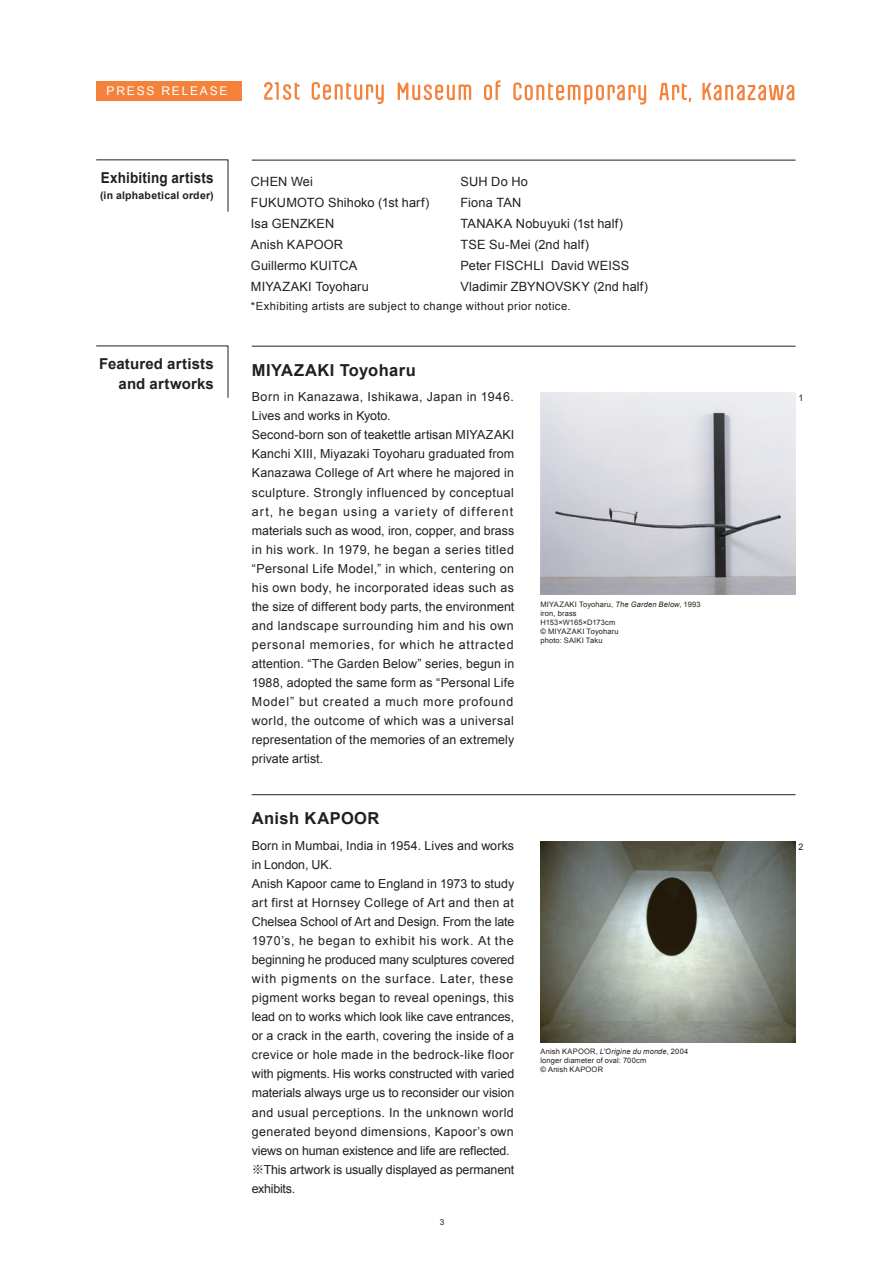
<style>
.page{position:relative;width:893px;height:1263px;background:#fff}
.page>*{position:absolute;margin:0;border:0;box-sizing:border-box;transform-origin:0 0}
.t1{font:700 16.5px "Arial";letter-spacing:.025em;color:#231f20}
.t2{font:700 15px/19.5px "Arial";letter-spacing:.01em;color:#231f20;text-align:right}
.t3{font:700 15px "Arial";letter-spacing:.01em;color:#231f20;scale:.9 1}
.t4{font:12.75px/21px "Arial";letter-spacing:.01em;color:#231f20}
.t5{font:12.45px/19px "Arial";letter-spacing:.015em;color:#231f20}
.t6{font:12px "Arial";letter-spacing:.15em;color:#fff}
.t7{font:11.25px "Arial";letter-spacing:.035em;color:#231f20}
.t8{font:700 10.5px "Arial";letter-spacing:.02em;color:#231f20}
.t9{font:9px "Arial";color:#231f20}
.t10{font:8.25px "Arial";color:#231f20}
.t11{font:7.5px/9px "Arial";letter-spacing:.02em;color:#231f20}
.s1{font-family:"Koz Go Pr 6 N"}
.s2{font-style:italic}
</style>
<div class="page">
<svg style="left:312px;top:82px;width:72px;height:22px"></svg>
<svg style="left:264px;top:82px;width:36px;height:18px"></svg>
<svg style="left:484px;top:80px;width:16px;height:20px"></svg>
<svg style="left:398px;top:83px;width:73px;height:17px"></svg>
<svg style="left:659px;top:83px;width:32px;height:19px"></svg>
<svg style="left:513px;top:82px;width:133px;height:23px"></svg>
<svg style="left:702px;top:83px;width:92px;height:17px"></svg>
<div style="left:96px;top:81px;width:146px;height:19px;background:#f4823b"></div>
<hr style="left:252px;top:160px;width:543px;height:1px;background:#231f20">
<svg style="left:96px;top:159px;width:132px;height:53px"></svg>
<hr style="left:252px;top:346px;width:543px;height:1px;background:#231f20">
<svg style="left:96px;top:346px;width:132px;height:52px"></svg>
<hr style="left:252px;top:794px;width:543px;height:1px;background:#231f20">
<img style="left:540px;top:392px;width:256px;height:203px">
<img style="left:540px;top:841px;width:256px;height:201px">
<p class="t6" style="left:107px;top:84px;width:122px">PRESS RELEASE</p>
<p class="t3" style="left:101px;top:168px;width:127px">Exhibiting artists</p>
<p class="t8" style="left:100px;top:188px;width:115px">(in alphabetical order)</p>
<p class="t4" style="left:251px;top:171px;width:180px">CHEN Wei<br>FUKUMOTO Shihoko (1st harf)<br>Isa GENZKEN<br>Anish KAPOOR<br>Guillermo KUITCA<br>MIYAZAKI Toyoharu</p>
<p class="t7" style="left:251px;top:299px;width:321px">*Exhibiting artists are subject to change without prior notice.</p>
<p class="t4" style="left:460px;top:171px;width:189px">SUH Do Ho<br>Fiona TAN<br>TANAKA Nobuyuki (1st half)<br>TSE Su-Mei (2nd half)<br>Peter FISCHLI David WEISS<br>Vladimir ZBYNOVSKY (2nd half)</p>
<p class="t2" style="left:99px;top:355px;width:116px">Featured artists and artworks</p>
<h1 class="t1" style="left:252px;top:359px;width:166px">MIYAZAKI Toyoharu</h1>
<p class="t5" style="left:252px;top:387px;width:264px">Born in Kanazawa, Ishikawa, Japan in 1946.<br>Lives and works in Kyoto.<br>Second-born son of teakettle artisan MIYAZAKI Kanchi XIII, Miyazaki Toyoharu graduated from Kanazawa College of Art where he majored in sculpture. Strongly influenced by conceptual art, he began using a variety of different materials such as wood, iron, copper, and brass in his work. In 1979, he began a series titled “Personal Life Model,” in which, centering on his own body, he incorporated ideas such as the size of different body parts, the environment and landscape surrounding him and his own personal memories, for which he attracted attention. “The Garden Below” series, begun in 1988, adopted the same form as “Personal Life Model” but created a much more profound world, the outcome of which was a universal representation of the memories of an extremely private artist.</p>
<h1 class="t1" style="left:252px;top:808px;width:129px">Anish KAPOOR</h1>
<p class="t5" style="left:252px;top:836px;width:264px">Born in Mumbai, India in 1954. Lives and works in London, UK.<br>Anish Kapoor came to England in 1973 to study art first at Hornsey College of Art and then at Chelsea School of Art and Design. From the late 1970’s, he began to exhibit his work. At the beginning he produced many sculptures covered with pigments on the surface. Later, these pigment works began to reveal openings, this lead on to works which look like cave entrances, or a crack in the earth, covering the inside of a crevice or hole made in the bedrock-like floor with pigments. His works constructed with varied materials always urge us to reconsider our vision and usual perceptions. In the unknown world generated beyond dimensions, Kapoor’s own views on human existence and life are reflected. <span class="s1">※</span>This artwork is usually displayed as permanent exhibits.</p>
<p class="t10" style="left:440px;top:1217px;width:6px">3</p>
<p class="t11" style="left:540px;top:600px;width:162px">MIYAZAKI Toyoharu, <span class="s2">The Garden Below</span>, 1993 iron, brass<br>H153×W165×D173cm<br>© MIYAZAKI Toyoharu<br>photo: SAIKI Taku</p>
<p class="t11" style="left:540px;top:1047px;width:149px">Anish KAPOOR, <span class="s2">L'Origine du monde</span>, 2004 longer diameter of oval: 700cm<br>© Anish KAPOOR</p>
<p class="t9" style="left:798px;top:393px;width:7px">1</p>
<p class="t9" style="left:798px;top:842px;width:7px">2</p>
</div>
